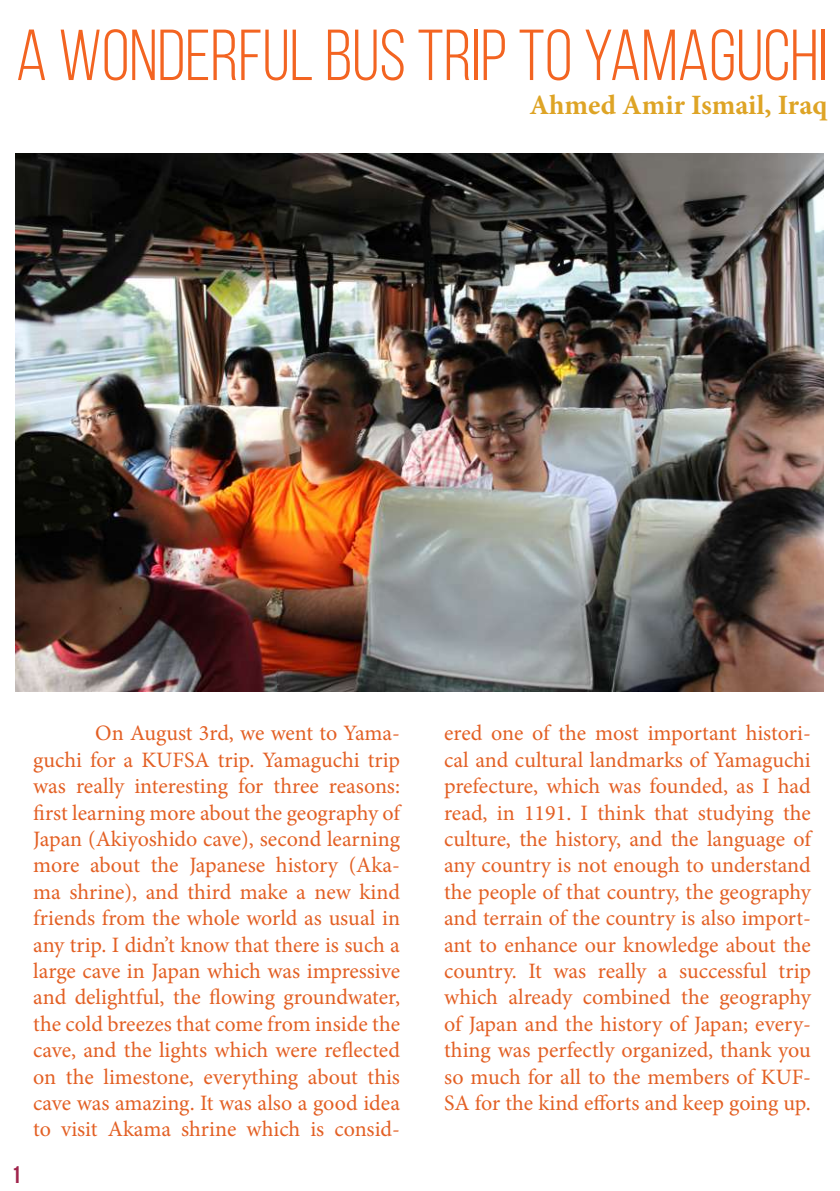
<style>
.page{position:relative;width:840px;height:1191px;background:#fff}
.page>*{position:absolute;margin:0;border:0;box-sizing:border-box;transform-origin:0 0}
.t1{font:72px "Bebas Neue";color:#f36421}
.t2{font:700 28px "Minion Pro";color:#dea425}
.t3{font:700 24px "Bebas Neue";color:#a0254d}
.t4{font:22px/26.4px "Minion Pro";color:#e36024;text-align:justify}
</style>
<div class="page">
<img style="left:16px;top:154px;width:806px;height:537px">
<h1 class="t1" style="left:16px;top:17px;width:812px">A WONDERFUL bus TRIP TO YAMAGUCHI</h1>
<p class="t2" style="left:529px;top:85px;width:299px">Ahmed Amir Ismail, Iraq</p>
<p class="t3" style="left:11px;top:1161px;width:11px">1</p>
<p class="t4" style="left:33px;top:720px;width:368px;text-indent:62px">On August 3rd, we went to Yama&shy;guchi for a KUFSA trip. Yamaguchi trip was really interesting for three reasons: first learning more about the geography of Japan (Akiyoshido cave), second learning more about the Japanese history (Aka&shy;ma shrine), and third make a new kind friends from the whole world as usual in any trip. I didn’t know that there is such a large cave in Japan which was impressive and delightful, the flowing groundwater, the cold breezes that come from inside the cave, and the lights which were reflected on the limestone, everything about this cave was amazing. It was also a good idea to visit Akama shrine which is consid-</p>
<p class="t4" style="left:444px;top:720px;width:368px">ered one of the most important histori&shy;cal and cultural landmarks of Yamaguchi prefecture, which was founded, as I had read, in 1191. I think that studying the culture, the history, and the language of any country is not enough to understand the people of that country, the geography and terrain of the country is also import&shy;ant to enhance our knowledge about the country. It was really a successful trip which already combined the geography of Japan and the history of Japan; every&shy;thing was perfectly organized, thank you so much for all to the members of KUF-SA for the kind efforts and keep going up.</p>
</div>
